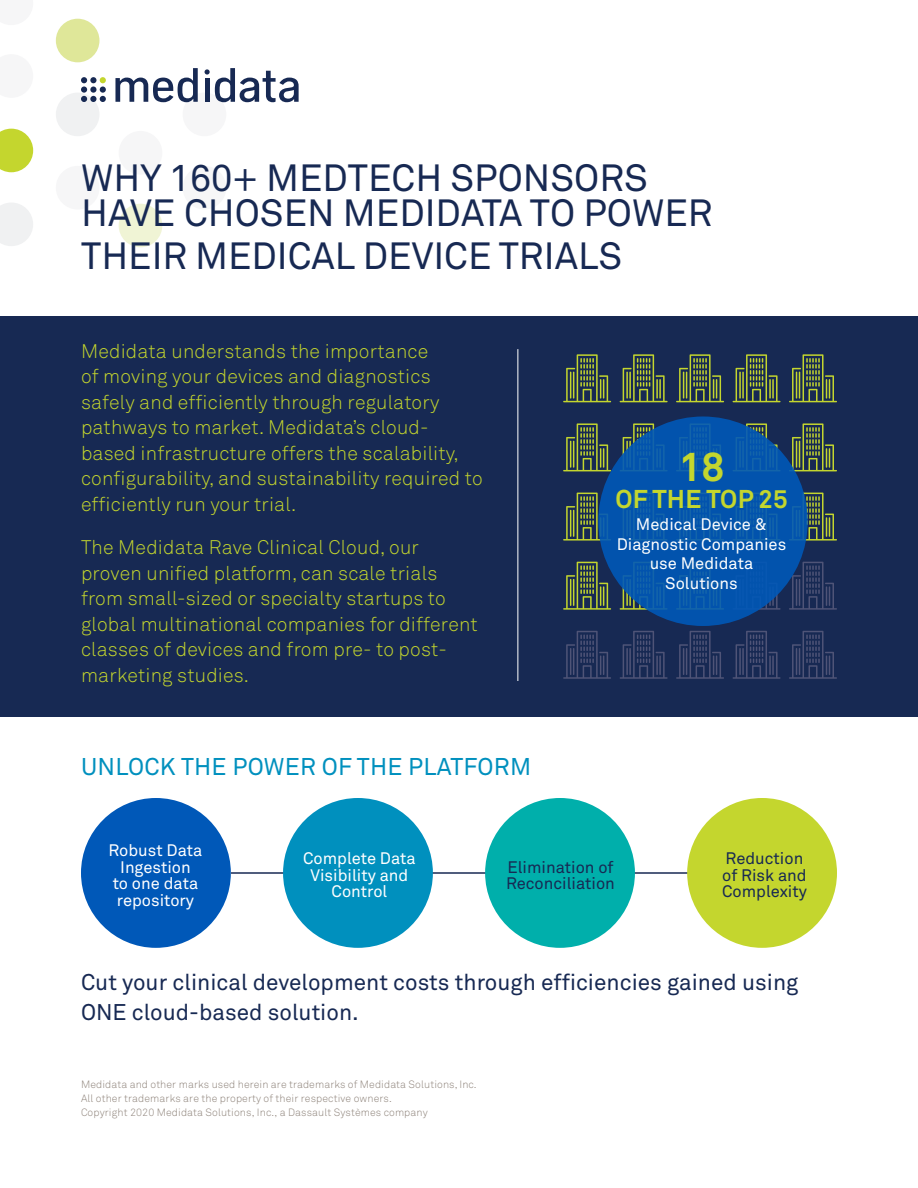
<style>
.page{position:relative;width:918px;height:1188px;background:#fff}
.page>*{position:absolute;margin:0;border:0;box-sizing:border-box;transform-origin:0 0}
.Body_copy{font:700 40.5px "Akkurat Std";color:#c4d62e}
.Title_-_FS___CS{font:37.5px/35.2px "Akkurat Std";color:#172953}
.Body_copy-2{font:700 25.5px "Akkurat Std";letter-spacing:.01em;color:#c4d62e}
.t1{font:24px "Akkurat Std";letter-spacing:.01em;color:#0090be}
.Body_copy-3{font:22.5px/30px "Akkurat Std";color:#172953}
.Body_copy-4{font:300 19.5px/25.5px "Akkurat Std";letter-spacing:.01em;color:#c4d62e}
.Body_copy-5{font:16.5px/16.5px "Akkurat Std";color:#fff;text-align:center}
.Body_copy-6{font:16.5px/16.5px "Akkurat Std";color:#172953}
.Body_copy-7{font:300 10.5px/13.6px "Akkurat Std";letter-spacing:.01em;color:#8e837a}
.s1{font-family:"Akkurat"}
</style>
<div class="page">
<hr style="left:231px;top:872px;width:480px;height:2px;background:#172953">
<div style="left:0;top:316px;width:918px;height:401px;background:#172953"></div>
<svg style="left:0;top:129px;width:33px;height:43px"></svg>
<svg style="left:0;top:203px;width:33px;height:43px"></svg>
<div style="left:56px;top:19px;width:43px;height:43px;background:#dfe799;border-radius:50%"></div>
<div style="left:56px;top:166px;width:43px;height:44px;background:#f6f6f7;border-radius:50%"></div>
<div style="left:119px;top:131px;width:43px;height:44px;background:#f6f6f7;border-radius:50%"></div>
<div style="left:119px;top:204px;width:43px;height:43px;background:#f0f4d5;border-radius:50%"></div>
<div style="left:183px;top:166px;width:43px;height:44px;background:#f6f6f7;border-radius:50%"></div>
<div style="left:56px;top:93px;width:43px;height:43px;background:#f0f1f2;border-radius:50%"></div>
<div style="left:183px;top:93px;width:43px;height:43px;background:#f6f6f7;border-radius:50%"></div>
<svg style="left:81px;top:77px;width:25px;height:25px"></svg>
<svg style="left:115px;top:68px;width:83px;height:34px"></svg>
<svg style="left:205px;top:68px;width:94px;height:34px"></svg>
<div style="left:81px;top:798px;width:150px;height:150px;background:#0058b8;border-radius:50%"></div>
<div style="left:283px;top:798px;width:150px;height:150px;background:#0090be;border-radius:50%"></div>
<div style="left:485px;top:798px;width:150px;height:150px;background:#00afab;border-radius:50%"></div>
<div style="left:687px;top:798px;width:150px;height:150px;background:#c4d62e;border-radius:50%"></div>
<hr style="left:518px;top:349px;width:1px;height:332px;background:#fff">
<svg style="left:563px;top:354px;width:48px;height:48px"></svg>
<svg style="left:620px;top:354px;width:48px;height:48px"></svg>
<svg style="left:676px;top:354px;width:48px;height:48px"></svg>
<svg style="left:733px;top:354px;width:48px;height:48px"></svg>
<svg style="left:789px;top:354px;width:48px;height:48px"></svg>
<svg style="left:563px;top:423px;width:48px;height:48px"></svg>
<svg style="left:622px;top:423px;width:33px;height:31px"></svg>
<svg style="left:746px;top:423px;width:32px;height:24px"></svg>
<svg style="left:792px;top:423px;width:45px;height:48px"></svg>
<svg style="left:563px;top:493px;width:37px;height:48px"></svg>
<svg style="left:804px;top:493px;width:33px;height:48px"></svg>
<svg style="left:563px;top:562px;width:48px;height:48px"></svg>
<svg style="left:620px;top:588px;width:26px;height:22px"></svg>
<svg style="left:760px;top:595px;width:21px;height:15px"></svg>
<svg style="left:789px;top:562px;width:48px;height:48px"></svg>
<svg style="left:563px;top:631px;width:48px;height:48px"></svg>
<svg style="left:620px;top:631px;width:48px;height:48px"></svg>
<svg style="left:676px;top:631px;width:48px;height:48px"></svg>
<svg style="left:733px;top:631px;width:48px;height:48px"></svg>
<svg style="left:789px;top:631px;width:48px;height:48px"></svg>
<svg style="left:598px;top:416px;width:210px;height:210px;background:#0555ab"></svg>
<p class="Title_-_FS___CS" style="left:81px;top:160px;width:633px">WHY 1<span class="s1">6</span>0+ MEDTECH SPONSORS<br>HAVE CHOSEN MEDIDATA TO POWER</p>
<p class="Title_-_FS___CS" style="left:81px;top:239px;width:543px">THEIR MEDICAL DEVICE TRIALS</p>
<p class="Body_copy-4" style="left:81px;top:338px;width:403px">Medidata understands the importance<br>of moving your devices and diagnostics safely and efficiently through regulatory pathways to market. Medidata’s cloud&shy;based infrastructure offers the scalability, configurability, and sustainability required to efficiently run your trial.</p>
<p class="Body_copy-4" style="left:81px;top:535px;width:398px">The Medidata Rave Clinical Cloud, our proven unified platform, can scale trials from small-sized or specialty startups to global multinational companies for different classes of devices and from pre- to post&shy;marketing studies.</p>
<h2 class="t1" style="left:81px;top:752px;width:452px">UNLOCK THE POWER OF THE PLATFORM</h2>
<p class="Body_copy" style="left:678px;top:441px;width:48px">18</p>
<p class="Body_copy-2" style="left:615px;top:483px;width:174px">OF THE TOP 25</p>
<p class="Body_copy-5" style="left:617px;top:515px;width:171px;line-height:19.5px">Medical Device &amp;<br>Diagnostic Companies use Medidata<br>Solutions</p>
<p class="Body_copy-5" style="left:109px;top:842px;width:95px">Robust Data<br>Ingestion<br>to one data repository</p>
<p class="Body_copy-5" style="left:303px;top:851px;width:114px">Complete Data<br>Visibility and<br>Control</p>
<p class="Body_copy-6" style="left:722px;top:851px;width:86px">Reduction of Risk and<br>Complexity</p>
<p class="Body_copy-6" style="left:506px;top:859px;width:110px">Elimination of<br>Reconciliation</p>
<p class="Body_copy-3" style="left:81px;top:967px;width:719px">Cut your clinical development costs through efficiencies gained using<br>ONE cloud-based solution.</p>
<p class="Body_copy-7" style="left:81px;top:1078px;width:397px">Medidata and other marks used herein are trademarks of Medidata Solutions, Inc.<br>All other trademarks are the property of their respective owners.<br>Copyright 2020 Medidata Solutions, Inc., a Dassault Systèmes company</p>
</div>
